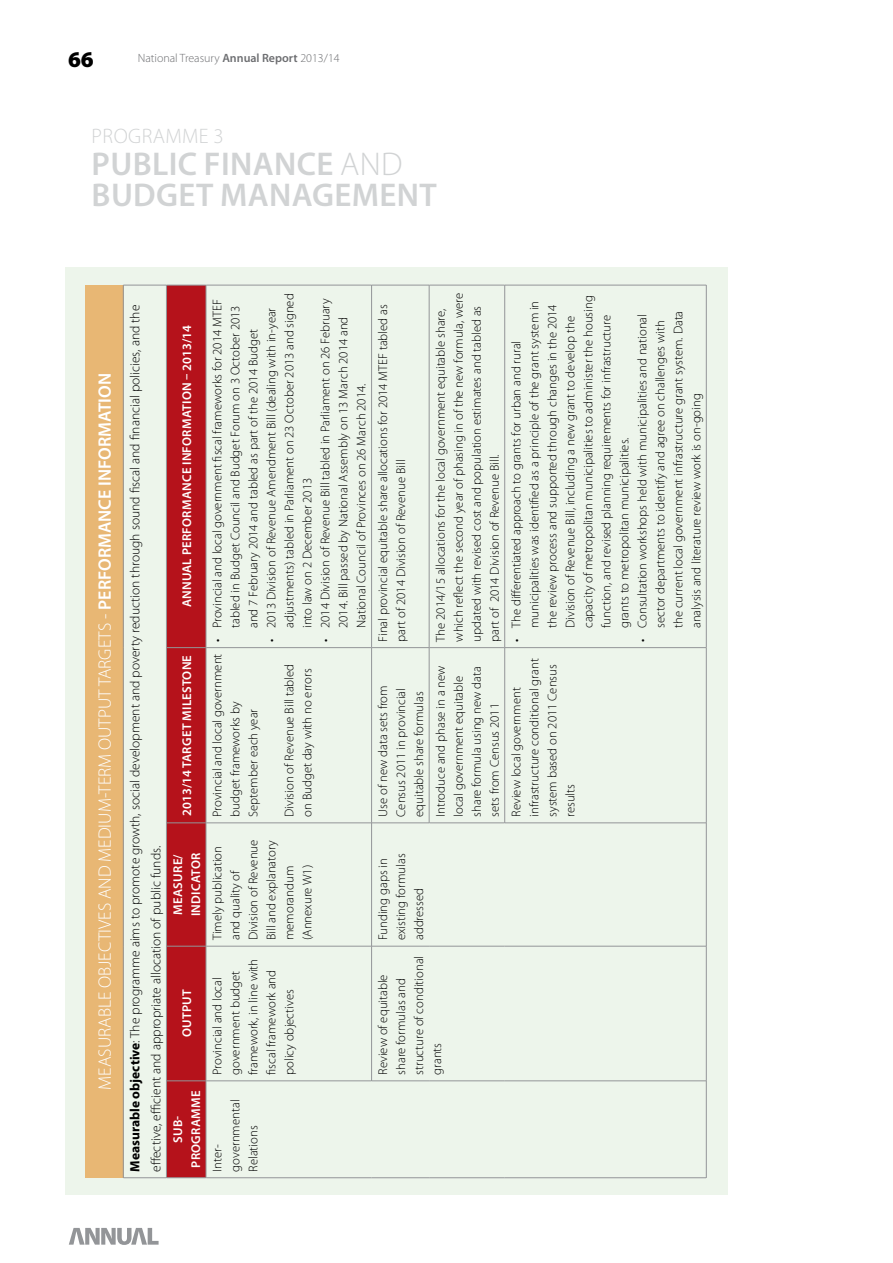
<style>
.page{position:relative;width:893px;height:1263px;background:#fff}
.page>*{position:absolute;margin:0;border:0;box-sizing:border-box;transform-origin:0 0}
.t1{font:600 33px "Myriad Pro";letter-spacing:.01em;color:#d1d3d4}
.t2{font:300 33px "Myriad Pro";color:#d1d3d4}
.t3{font:900 22.5px "Myriad Pro";color:#000}
.t4{font:300 21px "Myriad Pro";letter-spacing:.02em;color:#d1d3d4}
.t5{font:300 18px "Myriad Pro";color:#fff}
.t6{font:300 13.5px/21px "Myriad Pro";color:#000}
.t7{font:300 12.75px/18px "Myriad Pro";color:#000}
.t8{font:600 12.75px/18px "Myriad Pro";letter-spacing:.02em;color:#fff;text-align:center}
.t9{font:300 12px "Myriad Pro";color:#6d6e71}
.s1{font-weight:600}
.s2{font-weight:700}
</style>
<div class="page">
<svg style="left:69px;top:1228px;width:90px;height:17px"></svg>
<div style="left:65px;top:268px;width:662px;height:927px;background:#edf5eb"></div>
<div style="left:85px;top:285px;width:38px;height:893px;background:#e8b774"></div>
<div style="left:167px;top:286px;width:39px;height:891px;background:#b5121b"></div>
<hr style="left:123px;top:1081px;width:1px;height:97px;background:#939598">
<hr style="left:123px;top:946px;width:1px;height:135px;background:#939598">
<hr style="left:123px;top:823px;width:1px;height:123px;background:#939598">
<hr style="left:123px;top:648px;width:1px;height:175px;background:#939598">
<hr style="left:123px;top:285px;width:1px;height:363px;background:#939598">
<hr style="left:167px;top:1177px;width:39px;height:1px;background:#939598">
<hr style="left:167px;top:1080px;width:39px;height:1px;background:#939598">
<hr style="left:167px;top:946px;width:39px;height:1px;background:#939598">
<hr style="left:167px;top:823px;width:39px;height:1px;background:#939598">
<hr style="left:167px;top:647px;width:39px;height:1px;background:#939598">
<hr style="left:167px;top:285px;width:39px;height:1px;background:#939598">
<hr style="left:206px;top:1081px;width:1px;height:97px;background:#939598">
<hr style="left:206px;top:946px;width:1px;height:135px;background:#939598">
<hr style="left:206px;top:823px;width:1px;height:123px;background:#939598">
<hr style="left:206px;top:648px;width:1px;height:175px;background:#939598">
<hr style="left:206px;top:285px;width:1px;height:363px;background:#939598">
<hr style="left:123px;top:1177px;width:43px;height:1px;background:#939598">
<hr style="left:123px;top:285px;width:43px;height:1px;background:#939598">
<hr style="left:166px;top:1081px;width:1px;height:97px;background:#939598">
<hr style="left:166px;top:946px;width:1px;height:135px;background:#939598">
<hr style="left:166px;top:823px;width:1px;height:123px;background:#939598">
<hr style="left:166px;top:648px;width:1px;height:175px;background:#939598">
<hr style="left:166px;top:285px;width:1px;height:363px;background:#939598">
<hr style="left:206px;top:1177px;width:166px;height:1px;background:#939598">
<hr style="left:206px;top:1080px;width:165px;height:1px;background:#939598">
<hr style="left:206px;top:946px;width:165px;height:1px;background:#939598">
<hr style="left:206px;top:823px;width:165px;height:1px;background:#939598">
<hr style="left:206px;top:647px;width:165px;height:1px;background:#939598">
<hr style="left:206px;top:285px;width:165px;height:1px;background:#939598">
<hr style="left:372px;top:1177px;width:57px;height:1px;background:#939598">
<hr style="left:371px;top:946px;width:1px;height:135px;background:#939598">
<hr style="left:372px;top:1080px;width:57px;height:1px;background:#939598">
<hr style="left:371px;top:823px;width:1px;height:123px;background:#939598">
<hr style="left:372px;top:946px;width:57px;height:1px;background:#939598">
<hr style="left:371px;top:648px;width:1px;height:175px;background:#939598">
<hr style="left:372px;top:823px;width:57px;height:1px;background:#939598">
<hr style="left:371px;top:285px;width:1px;height:363px;background:#939598">
<hr style="left:372px;top:647px;width:57px;height:1px;background:#939598">
<hr style="left:372px;top:285px;width:57px;height:1px;background:#939598">
<hr style="left:429px;top:1177px;width:76px;height:1px;background:#939598">
<hr style="left:429px;top:1080px;width:76px;height:1px;background:#939598">
<hr style="left:429px;top:946px;width:76px;height:1px;background:#939598">
<hr style="left:429px;top:648px;width:1px;height:175px;background:#939598">
<hr style="left:429px;top:823px;width:75px;height:1px;background:#939598">
<hr style="left:429px;top:285px;width:1px;height:363px;background:#939598">
<hr style="left:429px;top:647px;width:75px;height:1px;background:#939598">
<hr style="left:429px;top:285px;width:75px;height:1px;background:#939598">
<hr style="left:505px;top:1177px;width:201px;height:1px;background:#939598">
<hr style="left:505px;top:1080px;width:201px;height:1px;background:#939598">
<hr style="left:505px;top:946px;width:201px;height:1px;background:#939598">
<hr style="left:504px;top:648px;width:1px;height:175px;background:#939598">
<hr style="left:505px;top:823px;width:201px;height:1px;background:#939598">
<hr style="left:504px;top:285px;width:1px;height:363px;background:#939598">
<hr style="left:505px;top:647px;width:201px;height:1px;background:#939598">
<hr style="left:505px;top:285px;width:201px;height:1px;background:#939598">
<hr style="left:706px;top:1081px;width:1px;height:97px;background:#939598">
<hr style="left:706px;top:946px;width:1px;height:135px;background:#939598">
<hr style="left:706px;top:823px;width:1px;height:123px;background:#939598">
<hr style="left:706px;top:648px;width:1px;height:175px;background:#939598">
<hr style="left:706px;top:285px;width:1px;height:363px;background:#939598">
<h2 class="t3" style="left:68px;top:47px;width:27px">66</h2>
<p class="t9" style="left:138px;top:52px;width:204px">National Treasury <span class="s1">Annual Report</span> 2013/14</p>
<h3 class="t4" style="left:92px;top:125px;width:134px">Programm e 3</h3>
<h1 class="t1" style="left:92px;top:145px;width:160px">PUBLIC FINANCE</h1>
<h1 class="t2" style="left:340px;top:146px;width:64px">AN D</h1>
<h1 class="t1" style="left:92px;top:177px;width:41px">BUDGET</h1>
<h1 class="t1" style="left:220px;top:177px;width:23px">MANAGEMENT</h1>
<h3 class="t5" style="left:95px;top:1089px;width:716px;rotate:-90deg">MEASURABLE OBJECTIVES AND MEDI UM-TERM OUTPUT TARGETS - <span class="s1">PERFORMANCE INFORMATION</span></h3>
<p class="t6" style="left:125px;top:1172px;width:868px;rotate:-90deg"><span class="s2">Measurable objective</span>: The programme aims to promote growth, social development and poverty reduction through sound fiscal and financial policies, and the effective, efficient and appropriate allocation of public funds.</p>
<p class="t8" style="left:178px;top:607px;width:284px;rotate:-90deg">Annual Performance Information – 2013/14</p>
<p class="t8" style="left:178px;top:816px;width:162px;rotate:-90deg">2013/14 Target Milestone</p>
<p class="t8" style="left:169px;top:916px;width:63px;text-align:left;rotate:-90deg">Measure/<br>Indicator</p>
<p class="t8" style="left:178px;top:1037px;width:49px;rotate:-90deg">Output</p>
<p class="t8" style="left:169px;top:1168px;width:78px;rotate:-90deg">Sub&shy;programme</p>
<p class="t7" style="left:209px;top:628px;width:330px;text-indent:-14px;rotate:-90deg">• Provincial and local government fiscal frameworks for 2014 MTEF tabled in Budget Council and Budget Forum on 3 October 2013 and 7 February 2014 and tabled as part of the 2014 Budget</p>
<p class="t7" style="left:263px;top:628px;width:336px;text-indent:-14px;rotate:-90deg">• 2013 Division of Revenue Amendment Bill (dealing with in-year adjustments) tabled in Parliament on 23 October 2013 and signed into law on 2 December 2013</p>
<p class="t7" style="left:317px;top:628px;width:331px;text-indent:-14px;rotate:-90deg">• 2014 Division of Revenue Bill tabled in Parliament on 26 February<br>2014. Bill passed by National Assembly on 13 March 2014 and<br>National Council of Provinces on 26 March 2014.</p>
<p class="t7" style="left:209px;top:817px;width:165px;rotate:-90deg">Provincial and local government budget frameworks by<br>September each year</p>
<p class="t7" style="left:281px;top:817px;width:155px;rotate:-90deg">Division of Revenue Bill tabled on Budget day with no errors</p>
<p class="t7" style="left:209px;top:940px;width:102px;rotate:-90deg">Timely publication and quality of<br>Division of Revenue<br>Bill and explanatory memorandum (Annexure W1)</p>
<p class="t7" style="left:209px;top:1075px;width:118px;rotate:-90deg">Provincial and local government budget framework, in line with fiscal framework and policy objectives</p>
<p class="t7" style="left:209px;top:1172px;width:74px;rotate:-90deg">I nter&shy;governmental<br>Relations</p>
<p class="t7" style="left:374px;top:642px;width:339px;rotate:-90deg">Final provincial equitable share allocations for 2014 MTEF tabled as part of 2014 Division of Revenue Bill</p>
<p class="t7" style="left:374px;top:817px;width:133px;rotate:-90deg">Use of new data sets from<br>Census 2011 in provincial equitable share formulas</p>
<p class="t7" style="left:432px;top:642px;width:350px;rotate:-90deg">The 2014/15 allocations for the local government equitable share, which reflect the second year of phasing in of the new formula, were updated with revised cost and population estimates and tabled as part of 2014 Division of Revenue Bill.</p>
<p class="t7" style="left:432px;top:817px;width:153px;rotate:-90deg">I ntroduce and phase in a new local government equitable share formula using new data sets from Census 2011</p>
<p class="t7" style="left:507px;top:628px;width:334px;text-indent:-14px;rotate:-90deg">• The differentiated approach to grants for urban and rural municipalities was identified as a principle of the grant system in the review process and supported through changes in the 2014<br>Division of Revenue Bill, including a new grant to develop the capacity of metropolitan municipalities to administer the housing function, and revised planning requirements for infrastructure grants to metropolitan municipalities.</p>
<p class="t7" style="left:633px;top:628px;width:319px;text-indent:-14px;rotate:-90deg">• Consultation workshops held with municipalities and national sector departments to identify and agree on challenges with the current local government infrastructure grant system. Data analysis and literature review work is on-going</p>
<p class="t7" style="left:507px;top:817px;width:160px;rotate:-90deg">Review local government infrastructure conditional grant system based on 2011 Census results</p>
<p class="t7" style="left:374px;top:940px;width:88px;rotate:-90deg">Funding gaps in existing formulas addressed</p>
<p class="t7" style="left:374px;top:1075px;width:120px;rotate:-90deg">Review of equitable share formulas and structure of conditional grants</p>
</div>
